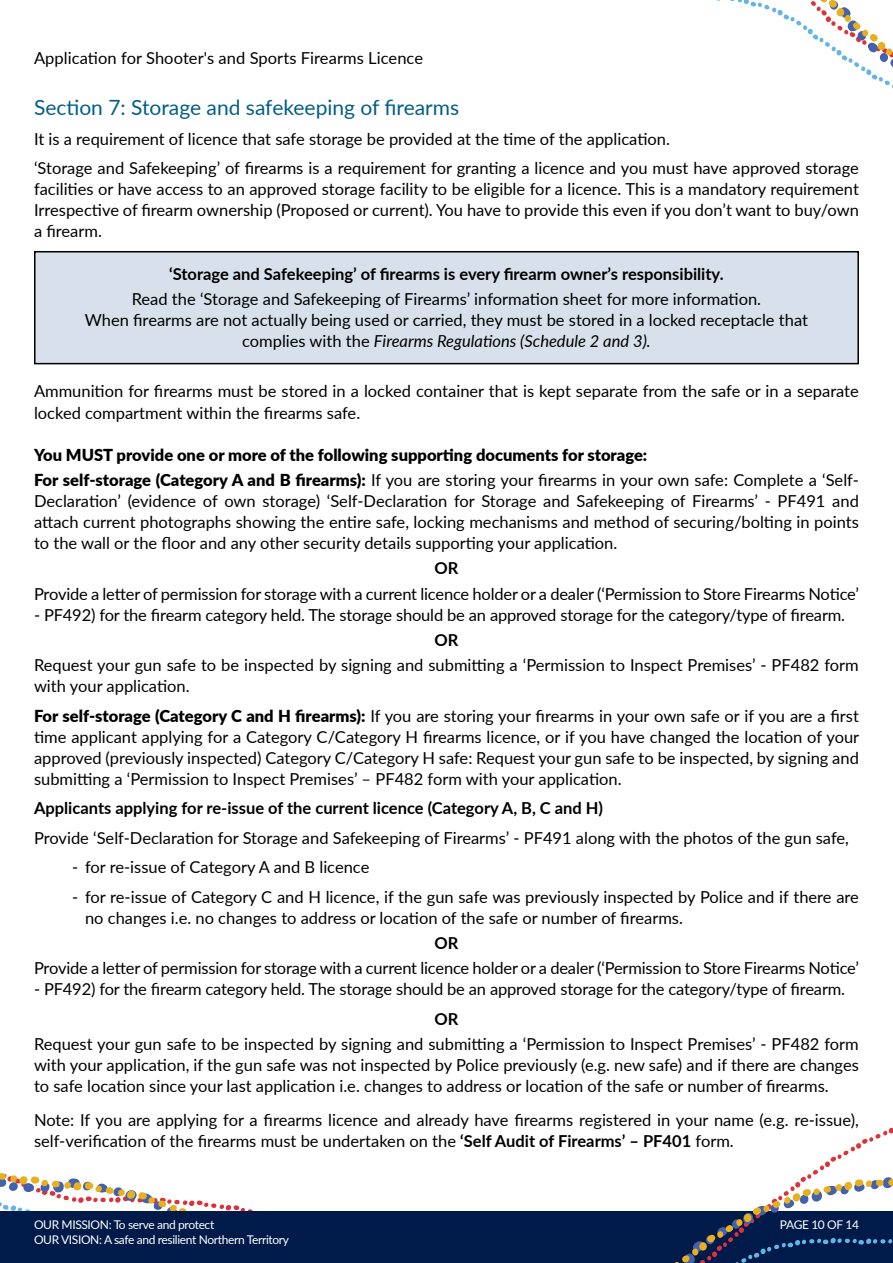
<style>
.page{position:relative;width:893px;height:1263px;background:#fff}
.page>*{position:absolute;margin:0;border:0;box-sizing:border-box;transform-origin:0 0}
.t1{font:21px "Lato";color:#005e87}
.t2{font:16.5px/21px "Lato";color:#000}
.t3{font:900 16.5px/25.2px "Lato";color:#000}
.t4{font:700 16.5px "Lato";color:#000}
.t5{font:12px "Lato";letter-spacing:-.03em;color:#fff}
.s1{font-style:italic}
.s2{font-weight:400}
.s3{font-weight:900}
.s4{font-weight:700}
</style>
<div class="page">
<div style="left:0;top:1211px;width:893px;height:52px;background:#001a49"></div>
<svg style="left:0;top:1173px;width:253px;height:38px"></svg>
<svg style="left:716px;top:0;width:177px;height:89px"></svg>
<svg style="left:674px;top:1127px;width:219px;height:136px"></svg>
<div style="left:35px;top:252px;width:823px;height:112px;background:#d8e1eb"></div>
<div style="left:34px;top:251px;width:825px;height:113px;border:2px solid #000"></div>
<p class="t2" style="left:34px;top:47px;width:391px">Application for Shooter's and Sports Firearms Licence</p>
<p class="t1" style="left:34px;top:93px;width:427px">Section 7: Storage and safekeeping of firearms</p>
<p class="t2" style="left:34px;top:123px;width:826px;line-height:29.5px">It is a requirement of licence that safe storage be provided at the time of the application.<br>‘Storage and Safekeeping’ of firearms is a requirement for granting a licence and you must have approved storage</p>
<p class="t2" style="left:34px;top:178px;width:826px;text-align:justify">facilities or have access to an approved storage facility to be eligible for a licence. This is a mandatory requirement Irrespective of firearm ownership (Proposed or current). You have to provide this even if you don’t want to buy/own a firearm.</p>
<p class="t4" style="left:169px;top:262px;width:556px">‘Storage and Safekeeping’ of firearms is every firearm owner’s responsibility.</p>
<p class="t2" style="left:85px;top:288px;width:725px;text-align:center">Read the ‘Storage and Safekeeping of Firearms’ information sheet for more information.<br>When firearms are not actually being used or carried, they must be stored in a locked receptacle that complies with the <span class="s1">Firearms Regulations (Schedule 2 and 3).</span></p>
<p class="t2" style="left:34px;top:380px;width:826px">Ammunition for firearms must be stored in a locked container that is kept separate from the safe or in a separate locked compartment within the firearms safe.</p>
<p class="t3" style="left:34px;top:441px;width:826px">You MUST provide one or more of the following supporting documents for storage:<br>For self-storage (Category A and B firearms): <span class="s2">If you are storing your firearms in your own safe: Complete a ‘Self-</span></p>
<p class="t2" style="left:34px;top:490px;width:826px;text-align:justify">Declaration’ (evidence of own storage) ‘Self-Declaration for Storage and Safekeeping of Firearms’ - PF491 and attach current photographs showing the entire safe, locking mechanisms and method of securing/bolting in points to the wall or the floor and any other security details supporting your application.</p>
<p class="t4" style="left:434px;top:556px;width:25px">OR</p>
<p class="t2" style="left:34px;top:582px;width:826px">Provide a letter of permission for storage with a current licence holder or a dealer (‘Permission to Store Firearms Notice’</p>
<p class="t2" style="left:34px;top:603px;width:813px">- PF492) for the firearm category held. The storage should be an approved storage for the category/type of firearm.</p>
<p class="t4" style="left:434px;top:628px;width:25px">OR</p>
<p class="t2" style="left:34px;top:654px;width:826px">Request your gun safe to be inspected by signing and submitting a ‘Permission to Inspect Premises’ - PF482 form with your application.</p>
<p class="t2" style="left:34px;top:704px;width:827px;text-align:justify"><span class="s3">For self-storage (Category C and H firearms):</span> If you are storing your firearms in your own safe or if you are a first time applicant applying for a Category C/Category H firearms licence, or if you have changed the location of your approved (previously inspected) Category C/Category H safe: Request your gun safe to be inspected, by signing and submitting a ‘Permission to Inspect Premises’ – PF482 form with your application.</p>
<p class="t4" style="left:34px;top:796px;width:571px">Applicants applying for re-issue of the current licence (Category A, B, C and H)</p>
<p class="t2" style="left:34px;top:826px;width:816px">Provide ‘Self-Declaration for Storage and Safekeeping of Firearms’ - PF491 along with the photos of the gun safe,</p>
<p class="t2" style="left:72px;top:856px;width:299px">- for re-issue of Category A and B licence</p>
<p class="t2" style="left:85px;top:885px;width:775px;text-indent:-13px">- for re-issue of Category C and H licence, if the gun safe was previously inspected by Police and if there are no changes i.e. no changes to address or location of the safe or number of firearms.</p>
<p class="t4" style="left:434px;top:931px;width:25px">OR</p>
<p class="t2" style="left:34px;top:957px;width:826px">Provide a letter of permission for storage with a current licence holder or a dealer (‘Permission to Store Firearms Notice’</p>
<p class="t2" style="left:34px;top:978px;width:813px">- PF492) for the firearm category held. The storage should be an approved storage for the category/type of firearm.</p>
<p class="t4" style="left:434px;top:1006px;width:25px">OR</p>
<p class="t2" style="left:34px;top:1033px;width:826px;text-align:justify">Request your gun safe to be inspected by signing and submitting a ‘Permission to Inspect Premises’ - PF482 form with your application, if the gun safe was not inspected by Police previously (e.g. new safe) and if there are changes to safe location since your last application i.e. changes to address or location of the safe or number of firearms.</p>
<p class="t2" style="left:34px;top:1108px;width:826px">Note: If you are applying for a firearms licence and already have firearms registered in your name (e.g. re-issue), self-verification of the firearms must be undertaken on the <span class="s4">‘Self Audit of Firearms’ – PF401</span> form.</p>
<p class="t5" style="left:34px;top:1216px;width:182px">OUR MISSION: To serve and protect</p>
<p class="t5" style="left:780px;top:1216px;width:81px">PAGE 10 OF 14</p>
<p class="t5" style="left:34px;top:1231px;width:257px">OUR VISION: A safe and resilient Northern Territory</p>
</div>
